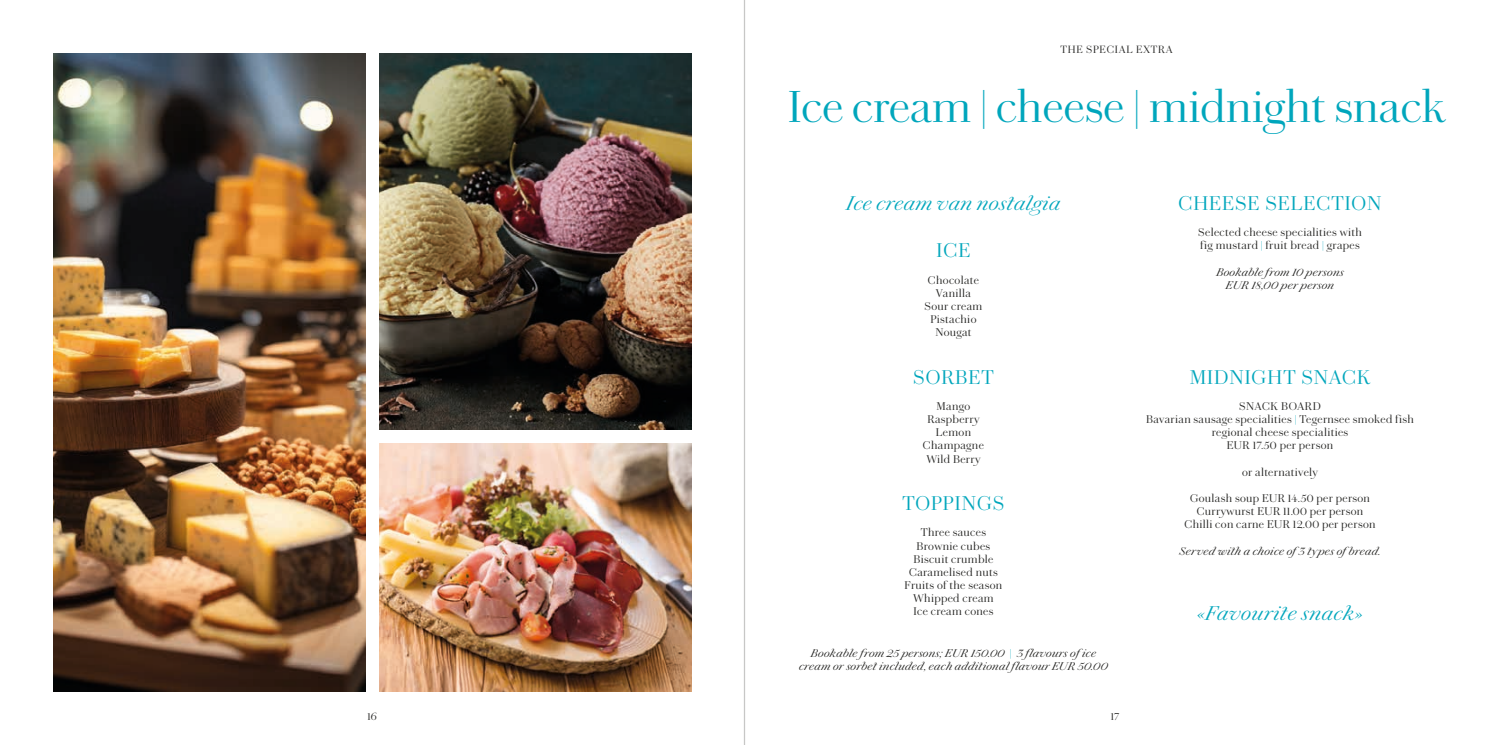
<style>
.page{position:relative;width:1489px;height:745px;background:#fff}
.page>*{position:absolute;margin:0;border:0;box-sizing:border-box;transform-origin:0 0}
.t1{font:300 45px "Chiswick Deck";color:#00a6bc}
.t2{font:300 20px "Chiswick Deck";letter-spacing:.05em;color:#00a6bc}
.t3{font:italic 300 20px "Chiswick Deck";letter-spacing:.03em;color:#00a6bc}
.t4{font:300 11.25px/13.1px "Chiswick Deck";letter-spacing:.03em;color:#1d1d1b;text-align:center}
.t5{font:italic 300 11.25px/13.1px "Chiswick Deck";letter-spacing:.03em;color:#1d1d1b;text-align:center}
.t6{font:300 10.62px "Chiswick Deck";letter-spacing:.07em;color:#1d1d1b}
.s1{font-style:normal;color:#00a6bc}
.s2{color:#00a6bc}
</style>
<div class="page">
<hr style="left:743px;top:0;width:2px;height:744px;background:#c7c7c6">
<img style="left:379px;top:53px;width:312px;height:376px">
<img style="left:53px;top:53px;width:312px;height:638px">
<img style="left:379px;top:443px;width:312px;height:248px">
<p class="t6" style="left:1060px;top:42px;width:114px">THE SPECIAL EXTRA</p>
<h1 class="t1" style="left:788px;top:74px;width:658px">Ice cream | cheese | midnight snack</h1>
<h2 class="t3" style="left:846px;top:188px;width:215px">Ice cream van nostalgia</h2>
<h2 class="t2" style="left:936px;top:236px;width:35px">ICE</h2>
<p class="t4" style="left:924px;top:273px;width:59px">Chocolate<br>Vanilla<br>Sour cream<br>Pistachio<br>Nougat</p>
<h2 class="t2" style="left:913px;top:362px;width:82px">SORBET</h2>
<p class="t4" style="left:922px;top:399px;width:63px">Mango<br>Raspberry<br>Lemon<br>Champagne<br>Wild Berry</p>
<h2 class="t2" style="left:902px;top:488px;width:103px">TOPPINGS</h2>
<p class="t4" style="left:904px;top:525px;width:99px">Three sauces<br>Brownie cubes<br>Biscuit crumble<br>Caramelised nuts<br>Fruits of the season<br>Whipped cream<br>Ice cream cones</p>
<p class="t5" style="left:799px;top:646px;width:310px">Bookable from 25 persons; EUR 150.00 <span class="s1">|</span> 3 flavours ofice cream or sorbet included, each additional flavour EUR 50.00</p>
<p class="t6" style="left:367px;top:708px;width:11px">16</p>
<p class="t6" style="left:1110px;top:708px;width:10px">17</p>
<h2 class="t2" style="left:1178px;top:188px;width:205px">CHEESE SELECTION</h2>
<p class="t4" style="left:1198px;top:225px;width:165px;text-align:left">Selected cheese specialities with fig mustard <span class="s2">|</span> fruit bread <span class="s2">|</span> grapes</p>
<p class="t5" style="left:1216px;top:264px;width:129px">Bookable from 10 persons<br>EUR 18,00 per person</p>
<h2 class="t2" style="left:1189px;top:362px;width:182px">MIDNIGHT SNACK</h2>
<p class="t4" style="left:1146px;top:399px;width:269px">SNACK BOARD<br>Bavarian sausage specialities <span class="s2">|</span> Tegernsee smoked fish regional cheese specialities<br>EUR 17.50 per person</p>
<p class="t4" style="left:1241px;top:464px;width:77px">or alternatively</p>
<p class="t4" style="left:1184px;top:491px;width:193px">Goulash soup EUR 14.50 per person<br>Currywurst EUR 11.00 per person<br>Chilli con carne EUR 12.00 per person</p>
<p class="t5" style="left:1179px;top:543px;width:202px">Served with a choice of3 types ofbread.</p>
<h2 class="t3" style="left:1197px;top:598px;width:167px">«Favourite snack»</h2>
</div>
